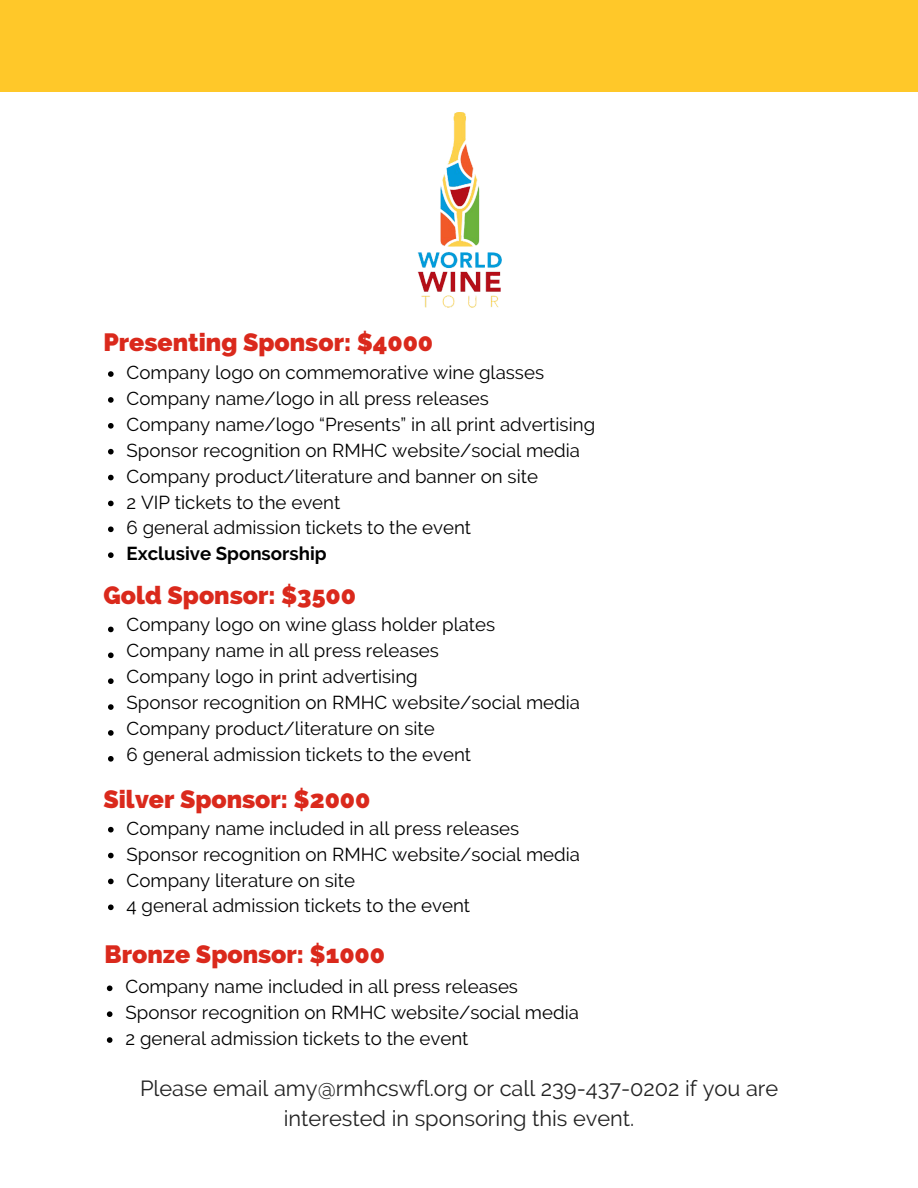
<style>
.page{position:relative;width:918px;height:1188px;background:#fff}
.page>*{position:absolute;margin:0;border:0;box-sizing:border-box;transform-origin:0 0}
.t1{font:800 24.9px "Raleway";color:#da291c}
.t2{font:21.75px/30.3px "Raleway";color:#222;text-align:center}
.t3{font:18.75px/25.8px "Raleway";color:#000}
.t4{font:18.6px/25.8px "Raleway";color:#000}
.t5{font:700 18.6px "Raleway";color:#000}
</style>
<div class="page">
<div style="left:0;top:0;width:918px;height:92px;background:#ffc829"></div>
<svg style="left:108px;top:371px;width:6px;height:6px"></svg>
<svg style="left:108px;top:397px;width:6px;height:6px"></svg>
<svg style="left:108px;top:423px;width:6px;height:6px"></svg>
<svg style="left:108px;top:449px;width:6px;height:6px"></svg>
<svg style="left:108px;top:475px;width:6px;height:5px"></svg>
<svg style="left:108px;top:501px;width:6px;height:5px"></svg>
<svg style="left:108px;top:527px;width:6px;height:5px"></svg>
<svg style="left:108px;top:552px;width:6px;height:6px"></svg>
<svg style="left:108px;top:627px;width:6px;height:5px"></svg>
<svg style="left:108px;top:653px;width:6px;height:5px"></svg>
<svg style="left:108px;top:678px;width:6px;height:6px"></svg>
<svg style="left:108px;top:704px;width:6px;height:6px"></svg>
<svg style="left:108px;top:730px;width:6px;height:6px"></svg>
<svg style="left:108px;top:756px;width:6px;height:6px"></svg>
<svg style="left:108px;top:827px;width:6px;height:5px"></svg>
<svg style="left:108px;top:853px;width:6px;height:5px"></svg>
<svg style="left:108px;top:879px;width:6px;height:5px"></svg>
<svg style="left:108px;top:904px;width:6px;height:6px"></svg>
<svg style="left:107px;top:986px;width:5px;height:5px"></svg>
<svg style="left:107px;top:1011px;width:5px;height:6px"></svg>
<svg style="left:107px;top:1037px;width:5px;height:6px"></svg>
<img style="left:417px;top:112px;width:85px;height:195px">
<h1 class="t1" style="left:104px;top:328px;width:331px">Presenting Sponsor: $4000</h1>
<p class="t4" style="left:127px;top:360px;width:470px">Company logo on commemorative wine glasses Company name/logo in all press releases<br>Company name/logo “Presents” in all print advertising Sponsor recognition on RMHC website/social media Company product/literature and banner on site<br>2 VIP tickets to the event<br>6 general admission tickets to the event</p>
<p class="t5" style="left:127px;top:543px;width:201px">Exclusive Sponsorship</p>
<h1 class="t1" style="left:104px;top:581px;width:254px">Gold Sponsor: $3500</h1>
<p class="t4" style="left:127px;top:612px;width:455px">Company logo on wine glass holder plates Company name in all press releases<br>Company logo in print advertising<br>Sponsor recognition on RMHC website/social media Company product/literature on site<br>6 general admission tickets to the event</p>
<h1 class="t1" style="left:104px;top:784px;width:269px">Silver Sponsor: $2000</h1>
<p class="t3" style="left:127px;top:815px;width:455px">Company name included in all press releases Sponsor recognition on RMHC website/social media Company literature on site<br>4 general admission tickets to the event</p>
<h1 class="t1" style="left:105px;top:940px;width:282px">Bronze Sponsor: $1000</h1>
<p class="t3" style="left:126px;top:974px;width:455px">Company name included in all press releases<br>Sponsor recognition on RMHC website/social media<br>2 general admission tickets to the event</p>
<p class="t2" style="left:140px;top:1073px;width:640px">Please email amy@rmhcswfl.org or call 239-437-0202 if you are interested in sponsoring this event.</p>
</div>
